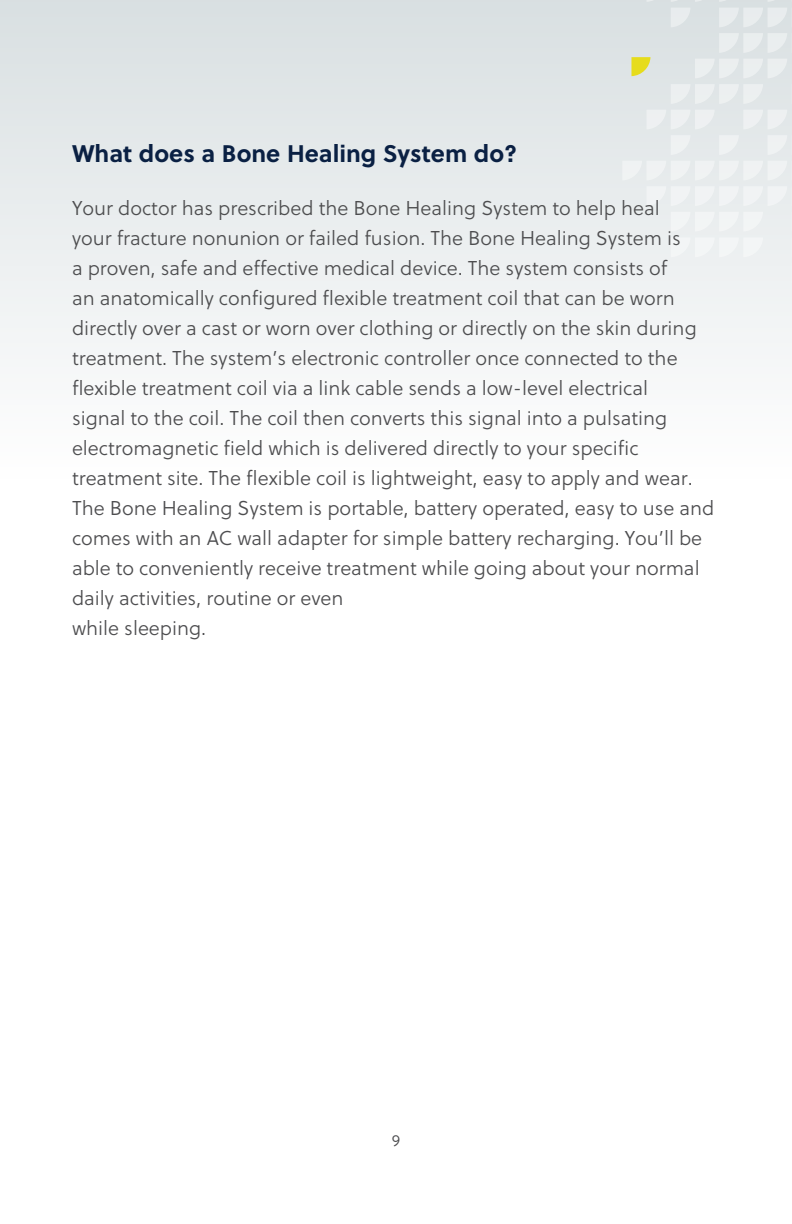
<style>
.page{position:relative;width:792px;height:1224px;background:#fff}
.page>*{position:absolute;margin:0;border:0;box-sizing:border-box;transform-origin:0 0}
.t1{font:700 24px "Soleil";color:#0a2043}
.t2{font:20px/30px "Soleil Lt";color:#4d4d4f}
.t3{font:16px "Soleil Lt";color:#4d4d4f}
</style>
<div class="page">
<div style="left:0;top:0;width:792px;height:971px;background:linear-gradient(to bottom,#e2e7e9,#fff)"></div>
<svg style="left:631px;top:57px;width:19px;height:19px"></svg>
<svg style="left:791px;top:84px;width:1px;height:20px"></svg>
<svg style="left:695px;top:59px;width:92px;height:19px;background:#e6ebec"></svg>
<svg style="left:647px;top:186px;width:145px;height:20px"></svg>
<svg style="left:719px;top:33px;width:73px;height:20px"></svg>
<svg style="left:622px;top:161px;width:170px;height:19px"></svg>
<svg style="left:671px;top:8px;width:19px;height:19px"></svg>
<svg style="left:719px;top:8px;width:73px;height:19px"></svg>
<svg style="left:671px;top:135px;width:19px;height:20px"></svg>
<svg style="left:768px;top:135px;width:24px;height:20px"></svg>
<svg style="left:719px;top:135px;width:20px;height:20px"></svg>
<svg style="left:768px;top:0;width:24px;height:2px"></svg>
<svg style="left:647px;top:0;width:92px;height:2px"></svg>
<svg style="left:743px;top:110px;width:44px;height:19px"></svg>
<svg style="left:647px;top:110px;width:68px;height:19px"></svg>
<svg style="left:671px;top:84px;width:92px;height:20px;background:#e7ebec"></svg>
<svg style="left:791px;top:212px;width:1px;height:45px"></svg>
<div style="left:671px;top:212px;width:92px;height:45px;background:#f2f4f5"></div>
<svg style="left:791px;top:263px;width:1px;height:20px"></svg>
<p class="t1" style="left:72px;top:138px;width:447px">What does a Bone Healing System do?</p>
<p class="t2" style="left:72px;top:194px;width:644px">Your doctor has prescribed the Bone Healing System to help heal<br>your fracture nonunion or failed fusion. The Bone Healing System is<br>a proven, safe and effective medical device. The system consists of<br>an anatomically configured flexible treatment coil that can be worn directly over a cast or worn over clothing or directly on the skin during treatment. The system’s electronic controller once connected to the flexible treatment coil via a link cable sends a low-level electrical<br>signal to the coil. The coil then converts this signal into a pulsating electromagnetic field which is delivered directly to your specific treatment site. The flexible coil is lightweight, easy to apply and wear.<br>The Bone Healing System is portable, battery operated, easy to use and comes with an AC wall adapter for simple battery recharging. You’ll be able to conveniently receive treatment while going about your normal daily activities, routine or even<br>while sleeping.</p>
<p class="t3" style="left:392px;top:1130px;width:10px">9</p>
</div>
